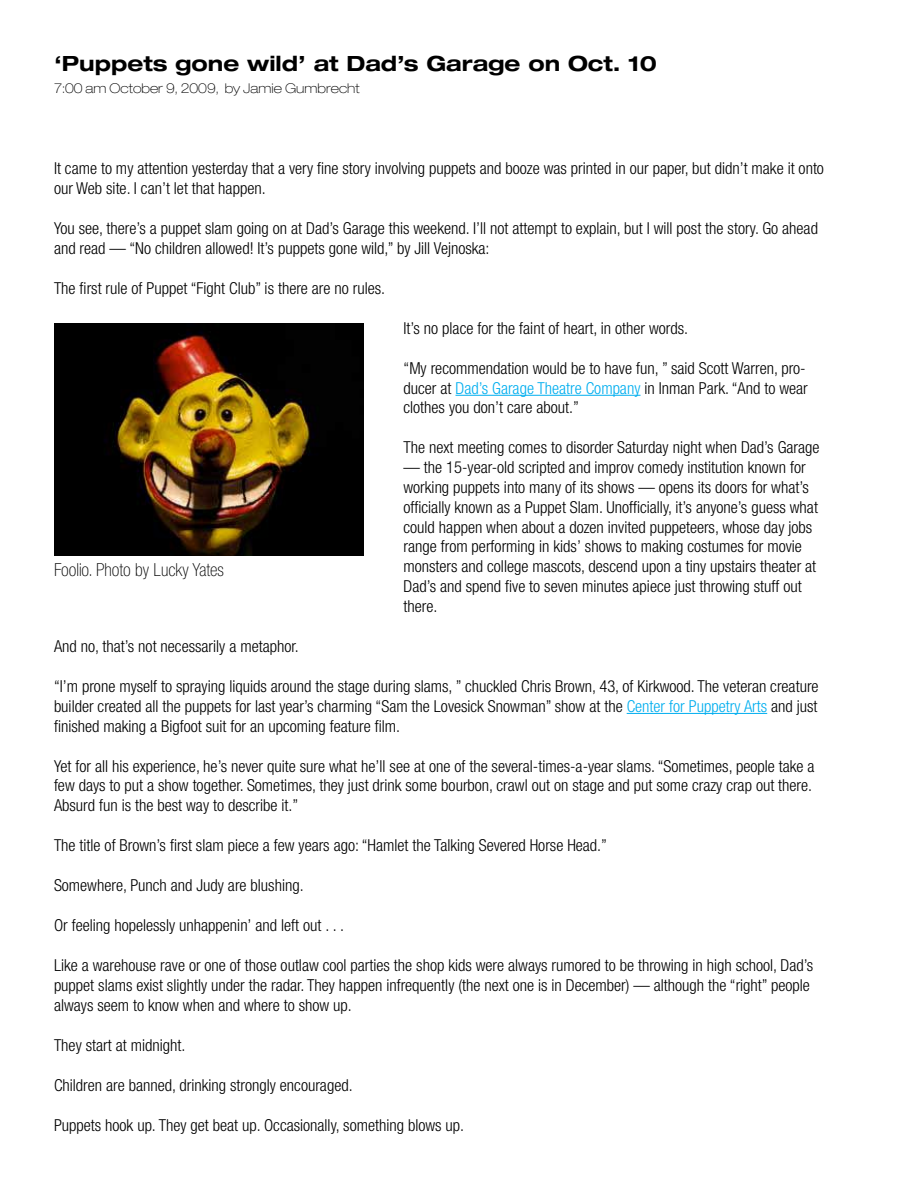
<style>
.page{position:relative;width:918px;height:1188px;background:#fff}
.page>*{position:absolute;margin:0;border:0;box-sizing:border-box;transform-origin:0 0}
.t1{font:700 expanded 21px "Helvetica Neue";color:#000}
.t2{font:100 condensed 18px "Helvetica Neue";color:#000}
.t3{font:300 condensed 16.5px/19.8px "Helvetica Neue";color:#000}
.t4{font:100 expanded 13.5px "Helvetica Neue";color:#000}
.s1{color:#00aeef}
</style>
<div class="page">
<hr style="left:456px;top:395px;width:185px;height:1px;background:#00aeef">
<hr style="left:627px;top:713px;width:140px;height:1px;background:#00aeef">
<img style="left:54px;top:323px;width:309px;height:232px">
<p class="t1" style="left:54px;top:50px;width:605px">‘Puppets gone wild’ at Dad’s Garage on Oct. 10</p>
<p class="t4" style="left:54px;top:81px;width:307px">7:00 am October 9, 2009, by Jamie Gumbrecht</p>
<p class="t3" style="left:54px;top:158px;width:772px">It came to my attention yesterday that a very fine story involving puppets and booze was printed in our paper, but didn’t make it onto our Web site. I can’t let that happen.</p>
<p class="t3" style="left:54px;top:218px;width:766px">You see, there’s a puppet slam going on at Dad’s Garage this weekend. I’ll not attempt to explain, but I will post the story. Go ahead and read — “No children allowed! It’s puppets gone wild,” by Jill Vejnoska:</p>
<p class="t3" style="left:54px;top:278px;width:333px">The first rule of Puppet “Fight Club” is there are no rules.</p>
<p class="t3" style="left:404px;top:318px;width:286px">It’s no place for the faint of heart, in other words.</p>
<p class="t3" style="left:404px;top:358px;width:406px;text-align:justify">“My recommendation would be to have fun, ” said Scott Warren, pro&shy;ducer at <span class="s1">Dad’s Garage Theatre Company</span> in Inman Park. “And to wear clothes you don’t care about.”</p>
<p class="t3" style="left:404px;top:438px;width:418px">The next meeting comes to disorder Saturday night when Dad’s Garage</p>
<p class="t3" style="left:404px;top:457px;width:416px">— the 15-year-old scripted and improv comedy institution known for working puppets into many of its shows — opens its doors for what’s officially known as a Puppet Slam. Unofficially, it’s anyone’s guess what could happen when about a dozen invited puppeteers, whose day jobs range from performing in kids’ shows to making costumes for movie monsters and college mascots, descend upon a tiny upstairs theater at Dad’s and spend five to seven minutes apiece just throwing stuff out there.</p>
<p class="t3" style="left:54px;top:636px;width:246px">And no, that’s not necessarily a metaphor.</p>
<p class="t3" style="left:54px;top:676px;width:766px;text-align:justify">“I’m prone myself to spraying liquids around the stage during slams, ” chuckled Chris Brown, 43, of Kirkwood. The veteran creature builder created all the puppets for last year’s charming “Sam the Lovesick Snowman” show at the <span class="s1">Center for Puppetry Arts</span> and just finished making a Bigfoot suit for an upcoming feature film.</p>
<p class="t3" style="left:54px;top:756px;width:762px">Yet for all his experience, he’s never quite sure what he’ll see at one of the several-times-a-year slams. “Sometimes, people take a few days to put a show together. Sometimes, they just drink some bourbon, crawl out on stage and put some crazy crap out there.<br>Absurd fun is the best way to describe it.”</p>
<p class="t3" style="left:54px;top:835px;width:555px">The title of Brown’s first slam piece a few years ago: “Hamlet the Talking Severed Horse Head.”</p>
<p class="t3" style="left:54px;top:875px;width:251px">Somewhere, Punch and Judy are blushing.</p>
<p class="t3" style="left:54px;top:915px;width:292px">Or feeling hopelessly unhappenin’ and left out . . .</p>
<p class="t3" style="left:54px;top:956px;width:761px">Like a warehouse rave or one of those outlaw cool parties the shop kids were always rumored to be throwing in high school, Dad’s puppet slams exist slightly under the radar. They happen infrequently (the next one is in December) — although the “right” people always seem to know when and where to show up.</p>
<p class="t3" style="left:54px;top:1035px;width:133px">They start at midnight.</p>
<p class="t3" style="left:54px;top:1075px;width:300px">Children are banned, drinking strongly encouraged.</p>
<p class="t3" style="left:54px;top:1115px;width:412px">Puppets hook up. They get beat up. Occasionally, something blows up.</p>
<p class="t2" style="left:54px;top:560px;width:171px">Foolio. Photo by Lucky Yates</p>
</div>
